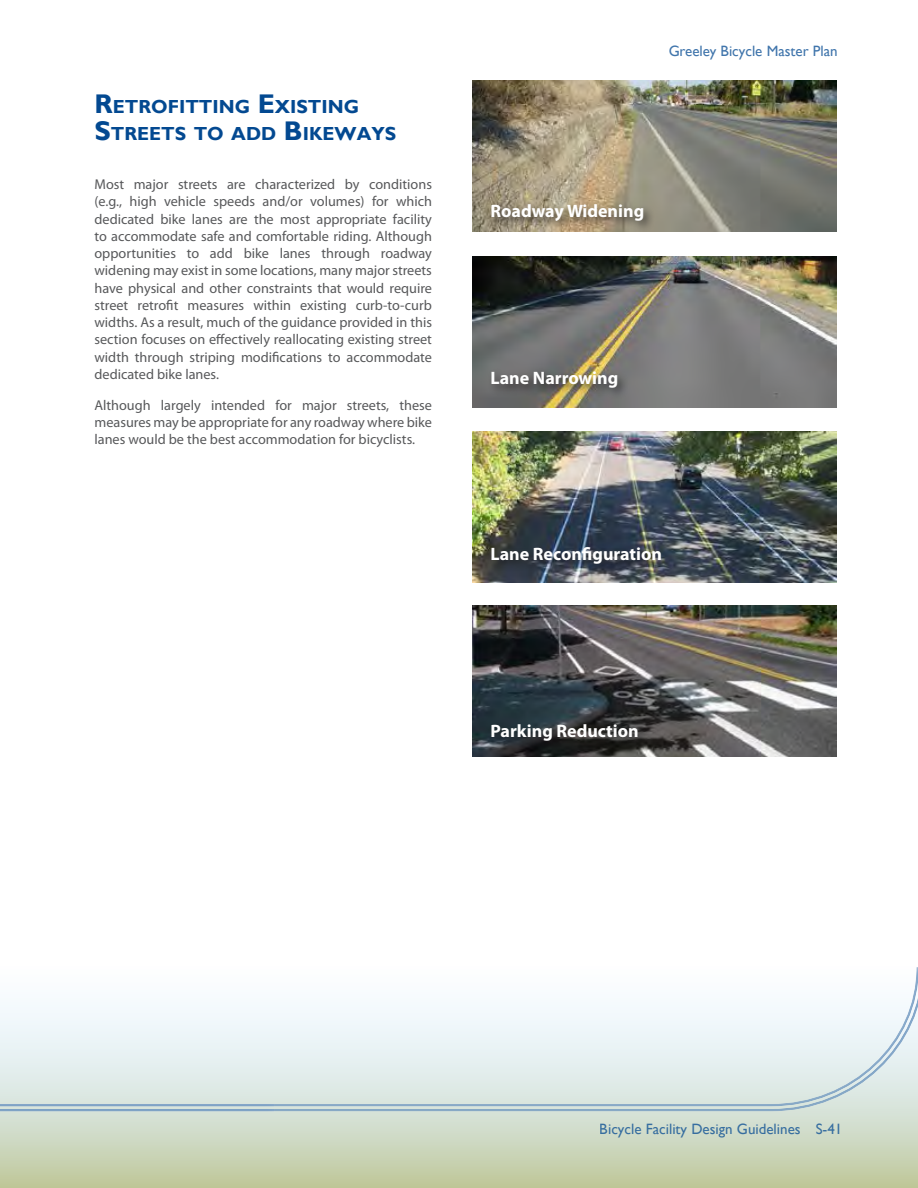
<style>
.page{position:relative;width:918px;height:1188px;background:#fff}
.page>*{position:absolute;margin:0;border:0;box-sizing:border-box;transform-origin:0 0}
.Greeley__Header{font:700 18.9px/27px "Gill Sans";color:#034991}
.t1{font:700 18px "Myriad Pro";color:#fff}
.t2{font:15px "Gill Sans";color:#034991}
.Greeley_Body_Text{font:14.25px/17.2px "Myriad Pro";color:#57585a;text-align:justify}
.s1{font-size:27px}
</style>
<div class="page">
<svg style="left:0;top:1141px;width:918px;height:47px;background:#c6cfad"></svg>
<div style="left:0;top:855px;width:918px;height:286px;background:#fff;opacity:.75"></div>
<img style="left:472px;top:432px;width:365px;height:151px">
<img style="left:472px;top:81px;width:365px;height:151px">
<img style="left:473px;top:605px;width:364px;height:151px">
<div style="left:488px;top:200px;width:167px;height:32px;background:#231f20;opacity:.75"></div>
<div style="left:488px;top:721px;width:162px;height:31px;background:#231f20;opacity:.75"></div>
<div style="left:488px;top:543px;width:185px;height:31px;background:#231f20;opacity:.75"></div>
<img style="left:472px;top:256px;width:365px;height:151px">
<div style="left:488px;top:368px;width:141px;height:31px;background:#231f20;opacity:.75"></div>
<p class="Greeley__Header" style="left:94px;top:94px;width:303px"><span class="s1">R</span>ETROFITTING <span class="s1">E</span>XISTING<br><span class="s1">S</span>TREETS TO ADD <span class="s1">B</span>IKEWAYS</p>
<p class="Greeley_Body_Text" style="left:94px;top:176px;width:339px">Most major streets are characterized by conditions (e.g., high vehicle speeds and/or volumes) for which dedicated bike lanes are the most appropriate facility to accommodate safe and comfortable riding. Although opportunities to add bike lanes through roadway widening may exist in some locations, many major streets have physical and other constraints that would require street retrofit measures within existing curb-to-curb widths. As a result, much of the guidance provided in this section focuses on effectively reallocating existing street width through striping modifications to accommodate dedicated bike lanes.</p>
<p class="Greeley_Body_Text" style="left:94px;top:396px;width:339px">Although largely intended for major streets, these measures may be appropriate for any roadway where bike lanes would be the best accommodation for bicyclists.</p>
<p class="t2" style="left:669px;top:42px;width:171px">Greeley Bicycle Master Plan</p>
<p class="t1" style="left:490px;top:199px;width:155px">Roadway Widening</p>
<p class="t1" style="left:490px;top:366px;width:129px">Lane Narrowing</p>
<p class="t1" style="left:490px;top:542px;width:173px">Lane Reconfiguration</p>
<p class="t1" style="left:490px;top:720px;width:150px">Parking Reduction</p>
<p class="t2" style="left:600px;top:1120px;width:244px">Bicycle Facility Design Guidelines S-41</p>
</div>
